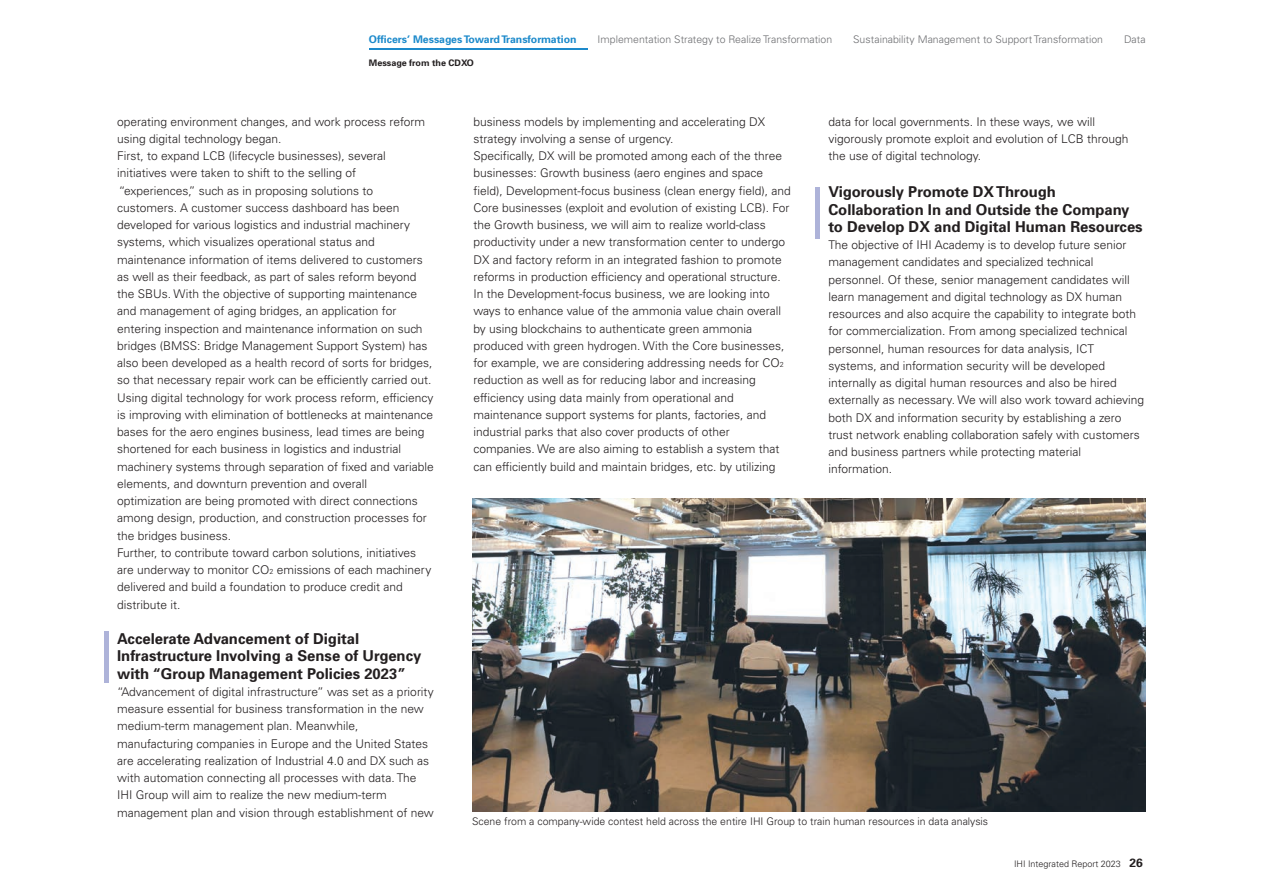
<style>
.page{position:relative;width:1263px;height:893px;background:#fff}
.page>*{position:absolute;margin:0;border:0;box-sizing:border-box;transform-origin:0 0}
.t1{font:700 15px/17.2px "Univers";color:#231f20}
.t2{font:300 12px/17.2px "Univers";color:#231f20}
.t3{font:300 10.5px "Univers";color:#6c6d70}
.t4{font:300 10.5px "Univers";color:#231f20}
.t5{font:300 9px "Univers";color:#231f20}
.t6{font:700 9px "Univers";color:#231f20}
.s1{font-weight:700;color:#1d8acb}
.s2{font-family:"Hiragino UD Sans Std W3";font-weight:400}
.s3{font-size:7.2px}
.s4{font-weight:700;font-size:12px}
</style>
<div class="page">
<img style="left:472px;top:498px;width:674px;height:313px">
<div style="left:104px;top:631px;width:5px;height:52px;background:#aeb3d9"></div>
<hr style="left:816px;top:187px;width:4px;height:51px;background:#aeb3d9">
<hr style="left:369px;top:48px;width:218px;height:2px;background:#1d8acb">
<p class="t3" style="left:369px;top:33px;width:778px"><span class="s1">Officers’ Messages Toward Transformation</span><span class="s2">　　</span>Implementation Strategy to Realize Transformation<span class="s2">　　</span>Sustainability Management to Support Transformation<span class="s2">　　</span>Data</p>
<p class="t6" style="left:369px;top:57px;width:106px">Message from the CDXO</p>
<p class="t2" style="left:117px;top:112px;width:318px">operating environment changes, and work process reform using digital technology began.<br>First, to expand LCB (lifecycle businesses), several initiatives were taken to shift to the selling of “experiences,” such as in proposing solutions to customers. A customer success dashboard has been developed for various logistics and industrial machinery systems, which visualizes operational status and maintenance information of items delivered to customers as well as their feedback, as part of sales reform beyond the SBUs. With the objective of supporting maintenance and management of aging bridges, an application for entering inspection and maintenance information on such bridges (BMSS: Bridge Management Support System) has also been developed as a health record of sorts for bridges, so that necessary repair work can be efficiently carried out.<br>Using digital technology for work process reform, efficiency is improving with elimination of bottlenecks at maintenance bases for the aero engines business, lead times are being shortened for each business in logistics and industrial machinery systems through separation of fixed and variable elements, and downturn prevention and overall optimization are being promoted with direct connections among design, production, and construction processes for the bridges business.<br>Further, to contribute toward carbon solutions, initiatives are underway to monitor CO<span class="s3">2</span> emissions of each machinery delivered and build a foundation to produce credit and distribute it.</p>
<p class="t1" style="left:117px;top:630px;width:306px">Accelerate Advancement of Digital<br>Infrastructure Involving a Sense of Urgency with “Group Management Policies 2023”</p>
<p class="t2" style="left:117px;top:683px;width:318px">“Advancement of digital infrastructure” was set as a priority measure essential for business transformation in the new medium-term management plan. Meanwhile, manufacturing companies in Europe and the United States are accelerating realization of Industrial 4.0 and DX such as with automation connecting all processes with data. The IHI Group will aim to realize the new medium-term management plan and vision through establishment of new</p>
<p class="t2" style="left:473px;top:112px;width:319px">business models by implementing and accelerating DX strategy involving a sense of urgency.<br>Specifically, DX will be promoted among each of the three businesses: Growth business (aero engines and space field), Development-focus business (clean energy field), and Core businesses (exploit and evolution of existing LCB). For the Growth business, we will aim to realize world-class productivity under a new transformation center to undergo DX and factory reform in an integrated fashion to promote reforms in production efficiency and operational structure.<br>In the Development-focus business, we are looking into ways to enhance value of the ammonia value chain overall by using blockchains to authenticate green ammonia produced with green hydrogen. With the Core businesses, for example, we are considering addressing needs for CO<span class="s3">2 </span>reduction as well as for reducing labor and increasing efficiency using data mainly from operational and maintenance support systems for plants, factories, and industrial parks that also cover products of other companies. We are also aiming to establish a system that can efficiently build and maintain bridges, etc. by utilizing</p>
<p class="t2" style="left:828px;top:112px;width:302px">data for local governments. In these ways, we will vigorously promote exploit and evolution of LCB through the use of digital technology.</p>
<p class="t1" style="left:828px;top:183px;width:316px">Vigorously Promote DX Through<br>Collaboration In and Outside the Company to Develop DX and Digital Human Resources</p>
<p class="t2" style="left:828px;top:236px;width:317px">The objective of IHI Academy is to develop future senior management candidates and specialized technical personnel. Of these, senior management candidates will learn management and digital technology as DX human resources and also acquire the capability to integrate both for commercialization. From among specialized technical personnel, human resources for data analysis, ICT systems, and information security will be developed internally as digital human resources and also be hired externally as necessary. We will also work toward achieving both DX and information security by establishing a zero trust network enabling collaboration safely with customers and business partners while protecting material information.</p>
<p class="t4" style="left:472px;top:815px;width:517px">Scene from a company-wide contest held across the entire IHI Group to train human resources in data analysis</p>
<p class="t5" style="left:1014px;top:859px;width:130px">IHI Integrated Report 2023 <span class="s4">26</span></p>
</div>
